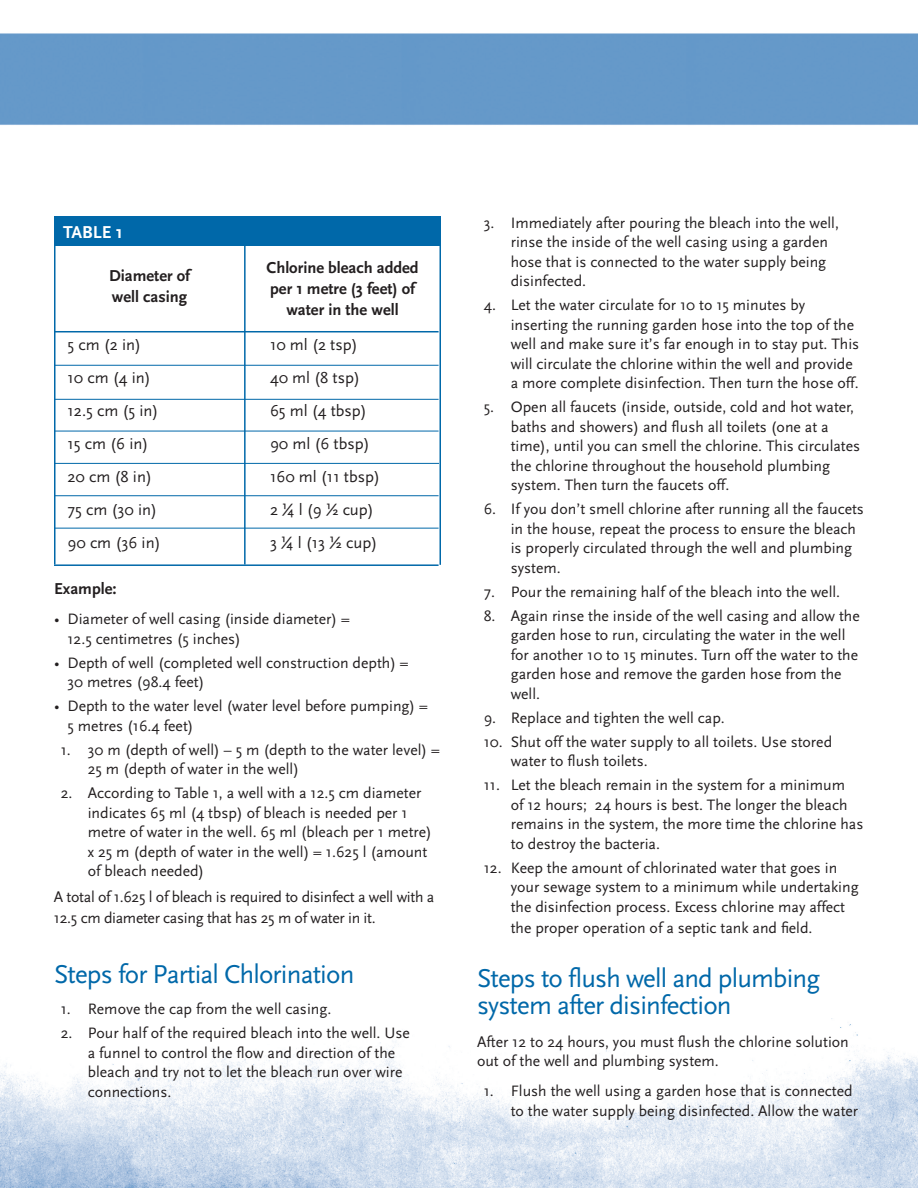
<style>
.page{position:relative;width:918px;height:1188px;background:#fff}
.page>*{position:absolute;margin:0;border:0;box-sizing:border-box;transform-origin:0 0}
.t1{font:27px/27px "Scala Sans";letter-spacing:-.03em;color:#0068a9}
.t2{font:700 18px "Scala Sans";color:#fff}
.t3{font:16.5px "Scala Sans";color:#231f20}
.t4{font:700 16.5px/21px "Scala Sans";color:#231f20}
.t5{font:15.75px/19.5px "Scala Sans";color:#231f20}
.t6{font:15.75px/21px "Scala Sans";letter-spacing:-.02em;color:#231f20}
</style>
<div class="page">
<img style="left:0;top:1006px;width:918px;height:182px">
<div style="left:0;top:33px;width:918px;height:92px;background:#6599c9"></div>
<div style="left:54px;top:216px;width:387px;height:29px;background:#0068a9"></div>
<hr style="left:54px;top:331px;width:385px;height:1px;background:#0068a9">
<hr style="left:54px;top:365px;width:385px;height:1px;background:#0068a9">
<hr style="left:54px;top:399px;width:385px;height:1px;background:#0068a9">
<hr style="left:54px;top:431px;width:385px;height:1px;background:#0068a9">
<hr style="left:54px;top:463px;width:385px;height:1px;background:#0068a9">
<hr style="left:54px;top:495px;width:385px;height:1px;background:#0068a9">
<hr style="left:54px;top:528px;width:385px;height:1px;background:#0068a9">
<hr style="left:54px;top:564px;width:385px;height:2px;background:#0068a9">
<hr style="left:244px;top:219px;width:2px;height:345px;background:#0068a9">
<hr style="left:54px;top:219px;width:2px;height:345px;background:#0068a9">
<hr style="left:440px;top:216px;width:1px;height:349px;background:#0068a9">
<p class="t2" style="left:63px;top:222px;width:61px">table 1</p>
<p class="t4" style="left:109px;top:266px;width:82px">Diameter of well casing</p>
<p class="t4" style="left:266px;top:258px;width:154px;text-align:center">Chlorine bleach added per 1 metre (3 feet) of water in the well</p>
<p class="t3" style="left:68px;top:335px;width:75px">5 cm (2 in)</p>
<p class="t3" style="left:270px;top:335px;width:89px">10 ml (2 tsp)</p>
<p class="t3" style="left:68px;top:368px;width:85px">10 cm (4 in)</p>
<p class="t3" style="left:270px;top:368px;width:92px">40 ml (8 tsp)</p>
<p class="t3" style="left:68px;top:401px;width:93px">12.5 cm (5 in)</p>
<p class="t3" style="left:270px;top:401px;width:98px">65 ml (4 tbsp)</p>
<p class="t3" style="left:68px;top:434px;width:82px">15 cm (6 in)</p>
<p class="t3" style="left:270px;top:434px;width:101px">90 ml (6 tbsp)</p>
<p class="t3" style="left:68px;top:467px;width:86px">20 cm (8 in)</p>
<p class="t3" style="left:270px;top:467px;width:112px">160 ml (11 tbsp)</p>
<p class="t3" style="left:68px;top:500px;width:91px">75 cm (30 in)</p>
<p class="t3" style="left:270px;top:500px;width:105px">2 ¼ l (9 ½ cup)</p>
<p class="t3" style="left:68px;top:533px;width:95px">90 cm (36 in)</p>
<p class="t3" style="left:270px;top:533px;width:109px">3 ¼ l (13 ½ cup)</p>
<p class="t4" style="left:54px;top:579px;width:64px">Example:</p>
<p class="t5" style="left:67px;top:610px;width:284px;text-indent:-13px">• Diameter of well casing (inside diameter) =<br>12.5 centimetres (5 inches)</p>
<p class="t5" style="left:67px;top:653px;width:343px;text-indent:-13px">• Depth of well (completed well construction depth) =<br>30 metres (98.4 feet)</p>
<p class="t5" style="left:67px;top:697px;width:362px;text-indent:-13px">• Depth to the water level (water level before pumping) =<br>5 metres (16.4 feet)</p>
<p class="t5" style="left:88px;top:740px;width:354px;text-indent:-27px">1. 30 m (depth of well) – 5 m (depth to the water level) =<br>25 m (depth of water in the well)</p>
<p class="t5" style="left:88px;top:784px;width:346px;text-indent:-27px">2. According to Table 1, a well with a 12.5 cm diameter indicates 65 ml (4 tbsp) of bleach is needed per 1 metre of water in the well. 65 ml (bleach per 1 metre) x 25 m (depth of water in the well) = 1.625 l (amount of bleach needed)</p>
<p class="t6" style="left:54px;top:886px;width:382px">A total of 1.625 l of bleach is required to disinfect a well with a<br>12.5 cm diameter casing that has 25 m of water in it.</p>
<h1 class="t1" style="left:54px;top:961px;width:302px">Steps for Partial Chlorination</h1>
<p class="t5" style="left:61px;top:1000px;width:272px">1. Remove the cap from the well casing.</p>
<p class="t5" style="left:88px;top:1024px;width:324px;text-indent:-27px">2. Pour half of the required bleach into the well. Use a funnel to control the flow and direction of the bleach and try not to let the bleach run over wire connections.</p>
<p class="t5" style="left:511px;top:213px;width:330px;text-indent:-27px">3. Immediately after pouring the bleach into the well, rinse the inside of the well casing using a garden hose that is connected to the water supply being disinfected.</p>
<p class="t5" style="left:511px;top:296px;width:350px;text-indent:-27px">4. Let the water circulate for 10 to 15 minutes by inserting the running garden hose into the top of the well and make sure it’s far enough in to stay put. This will circulate the chlorine within the well and provide a more complete disinfection. Then turn the hose off.</p>
<p class="t5" style="left:511px;top:398px;width:351px;text-indent:-27px">5. Open all faucets (inside, outside, cold and hot water, baths and showers) and flush all toilets (one at a time), until you can smell the chlorine. This circulates the chlorine throughout the household plumbing system. Then turn the faucets off.</p>
<p class="t5" style="left:511px;top:500px;width:355px;text-indent:-27px">6. If you don’t smell chlorine after running all the faucets in the house, repeat the process to ensure the bleach is properly circulated through the well and plumbing system.</p>
<p class="t5" style="left:484px;top:582px;width:358px">7. Pour the remaining half of the bleach into the well.</p>
<p class="t5" style="left:511px;top:606px;width:351px;text-indent:-27px">8. Again rinse the inside of the well casing and allow the garden hose to run, circulating the water in the well for another 10 to 15 minutes. Turn off the water to the garden hose and remove the garden hose from the well.</p>
<p class="t5" style="left:484px;top:708px;width:243px">9. Replace and tighten the well cap.</p>
<p class="t5" style="left:511px;top:732px;width:323px;text-indent:-27px">10. Shut off the water supply to all toilets. Use stored water to flush toilets.</p>
<p class="t5" style="left:511px;top:776px;width:354px;text-indent:-27px">11. Let the bleach remain in the system for a minimum<br>of 12 hours; 24 hours is best. The longer the bleach remains in the system, the more time the chlorine has to destroy the bacteria.</p>
<p class="t5" style="left:511px;top:858px;width:349px;text-indent:-27px">12. Keep the amount of chlorinated water that goes in your sewage system to a minimum while undertaking the disinfection process. Excess chlorine may affect</p>
<p class="t5" style="left:511px;top:918px;width:303px">the proper operation of a septic tank and field.</p>
<h1 class="t1" style="left:477px;top:965px;width:345px">Steps to flush well and plumbing system after disinfection</h1>
<p class="t5" style="left:477px;top:1032px;width:373px">After 12 to 24 hours, you must flush the chlorine solution out of the well and plumbing system.</p>
<p class="t5" style="left:511px;top:1082px;width:349px;text-indent:-27px">1. Flush the well using a garden hose that is connected to the water supply being disinfected. Allow the water</p>
</div>
